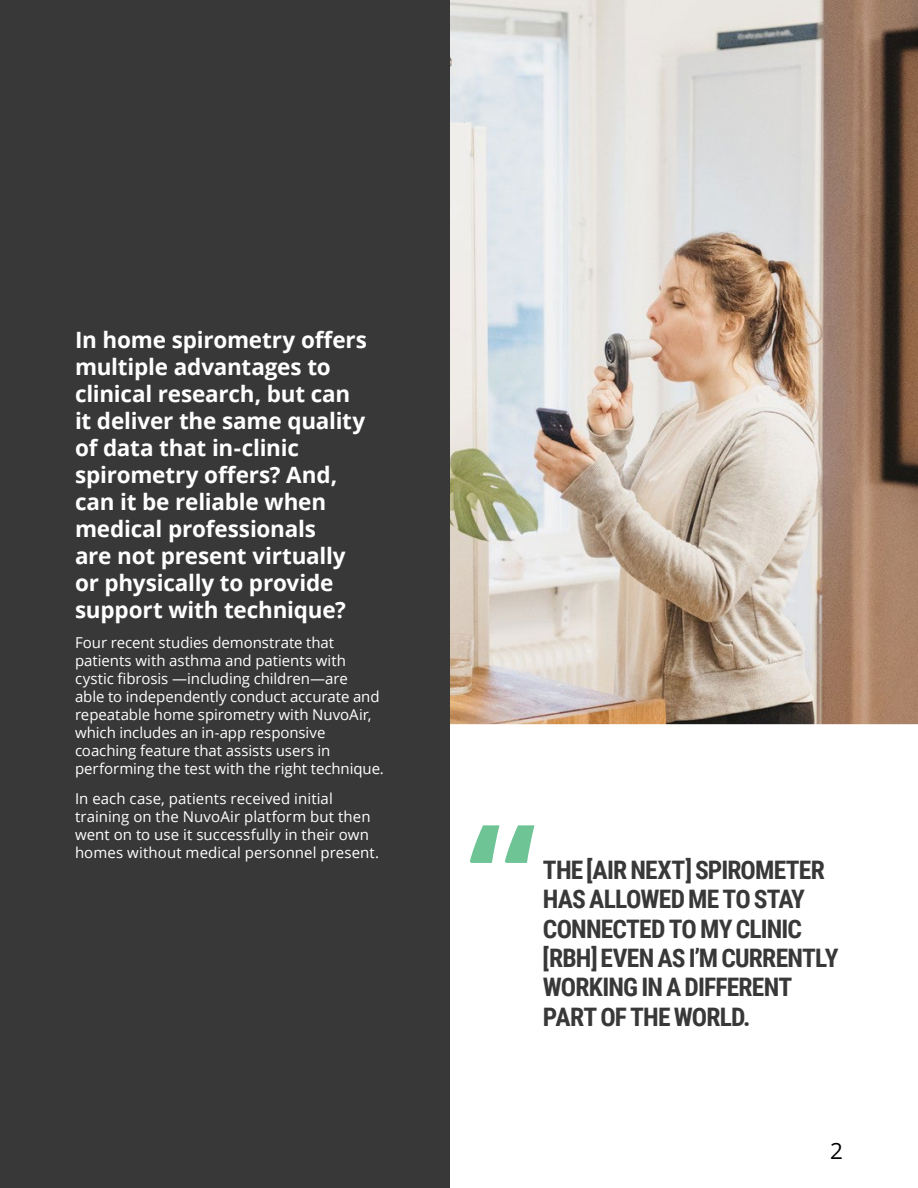
<style>
.page{position:relative;width:918px;height:1188px;background:#fff}
.page>*{position:absolute;margin:0;border:0;box-sizing:border-box;transform-origin:0 0}
.t1{font:700 153.6px "Open Sans";color:#6fc496}
.t2{font:700 25.5px/29.4px "Roboto Condensed";letter-spacing:-.035em;color:#383838}
.t3{font:700 22.5px/27px "Open Sans";letter-spacing:-.01em;color:#fff}
.t4{font:22.5px "Open Sans";color:#000}
.t5{font:15px/18px "Open Sans";color:#fff}
</style>
<div class="page">
<img style="left:450px;top:0;width:468px;height:724px">
<div style="left:0;top:0;width:450px;height:1188px;background:#383838"></div>
<p class="t3" style="left:75px;top:325px;width:294px">In home spirometry offers multiple advantages to clinical research, but can it deliver the same quality of data that in-clinic spirometry offers? And, can it be reliable when medical professionals<br>are not present virtually or physically to provide support with technique?</p>
<p class="t5" style="left:75px;top:633px;width:310px">Four recent studies demonstrate that patients with asthma and patients with cystic fibrosis —including children—are<br>able to independently conduct accurate and repeatable home spirometry with NuvoAir, which includes an in-app responsive coaching feature that assists users in performing the test with the right technique.</p>
<p class="t5" style="left:75px;top:789px;width:306px">In each case, patients received initial training on the NuvoAir platform but then went on to use it successfully in their own homes without medical personnel present.</p>
<h1 class="t1" style="left:468px;top:771px;width:70px">“</h1>
<h2 class="t2" style="left:543px;top:854px;width:298px">THE [AIR NEXT] SPIROMETER<br>HAS ALLOWED ME TO STAY<br>CONNECTED TO MY CLINIC [RBH] EVEN AS I’M CURRENTLY<br>WORKING IN A DIFFERENT<br>PART OF THE WORLD.</h2>
<h3 class="t4" style="left:830px;top:1136px;width:14px">2</h3>
</div>
